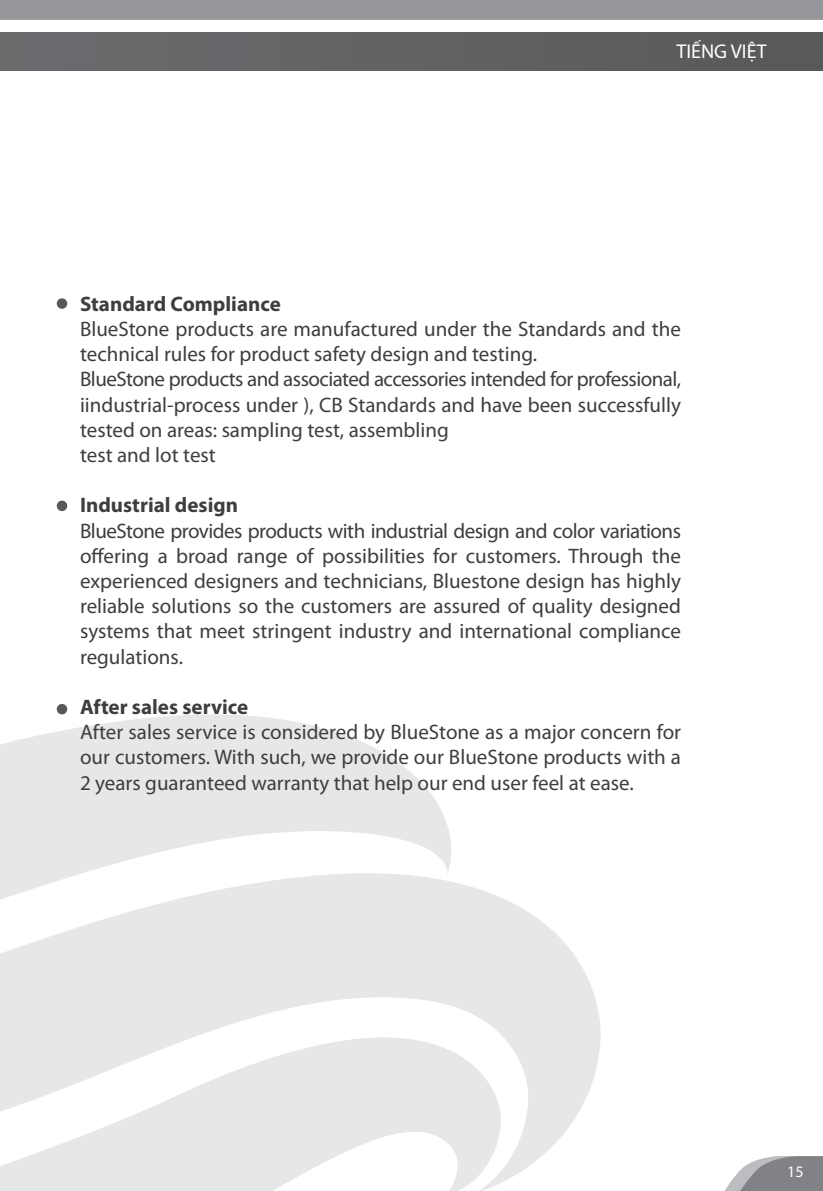
<style>
.page{position:relative;width:823px;height:1191px;background:#fff}
.page>*{position:absolute;margin:0;border:0;box-sizing:border-box;transform-origin:0 0}
.t1{font:21px/25.2px "Myriad Pro";color:#3e3e3f;text-align:justify}
.t2{font:700 21px "Myriad Pro";color:#3e3e3f}
.t3{font:20px "Myriad Pro";color:#fff}
.t4{font:16px "Myriad Pro";color:#fff}
</style>
<div class="page">
<svg style="left:1px;top:704px;width:600px;height:487px;fill:#e6e7e9"></svg>
<div style="left:57px;top:298px;width:10px;height:11px;background:#57585a;border-radius:50%"></div>
<div style="left:57px;top:500px;width:10px;height:11px;background:#57585a;border-radius:50%"></div>
<div style="left:57px;top:704px;width:10px;height:10px;background:#57585a;border-radius:50%"></div>
<svg style="left:1px;top:0;width:821px;height:33px;fill:#95979a"></svg>
<div style="left:0;top:33px;width:822px;height:37px;background:#636366"></div>
<svg style="left:725px;top:1156px;width:97px;height:35px"></svg>
<svg style="left:0;top:0;width:1px;height:1191px"></svg>
<p class="t3" style="left:676px;top:39px;width:92px">TIẾNG VIỆT</p>
<p class="t3" style="left:684px;top:39px;width:75px">ENGLISH</p>
<p class="t2" style="left:80px;top:290px;width:202px">Standard Compliance</p>
<p class="t1" style="left:80px;top:316px;width:602px">BlueStone products are manufactured under the Standards and the technical rules for product safety design and testing.</p>
<p class="t1" style="left:80px;top:366px;width:602px">BlueStone products and associated accessories intended for professional, iindustrial-process under ), CB Standards and have been successfully tested on areas: sampling test, assembling</p>
<p class="t1" style="left:80px;top:442px;width:137px">test and lot test</p>
<p class="t2" style="left:80px;top:491px;width:159px">Industrial design</p>
<p class="t1" style="left:80px;top:517px;width:602px">BlueStone provides products with industrial design and color variations offering a broad range of possibilities for customers. Through the experienced designers and technicians, Bluestone design has highly reliable solutions so the customers are assured of quality designed systems that meet stringent industry and international compliance regulations.</p>
<p class="t2" style="left:80px;top:693px;width:170px">After sales service</p>
<p class="t1" style="left:80px;top:719px;width:602px">After sales service is considered by BlueStone as a major concern for our customers. With such, we provide our BlueStone products with a 2 years guaranteed warranty that help our end user feel at ease.</p>
<p class="t4" style="left:786px;top:1162px;width:18px">15</p>
</div>
